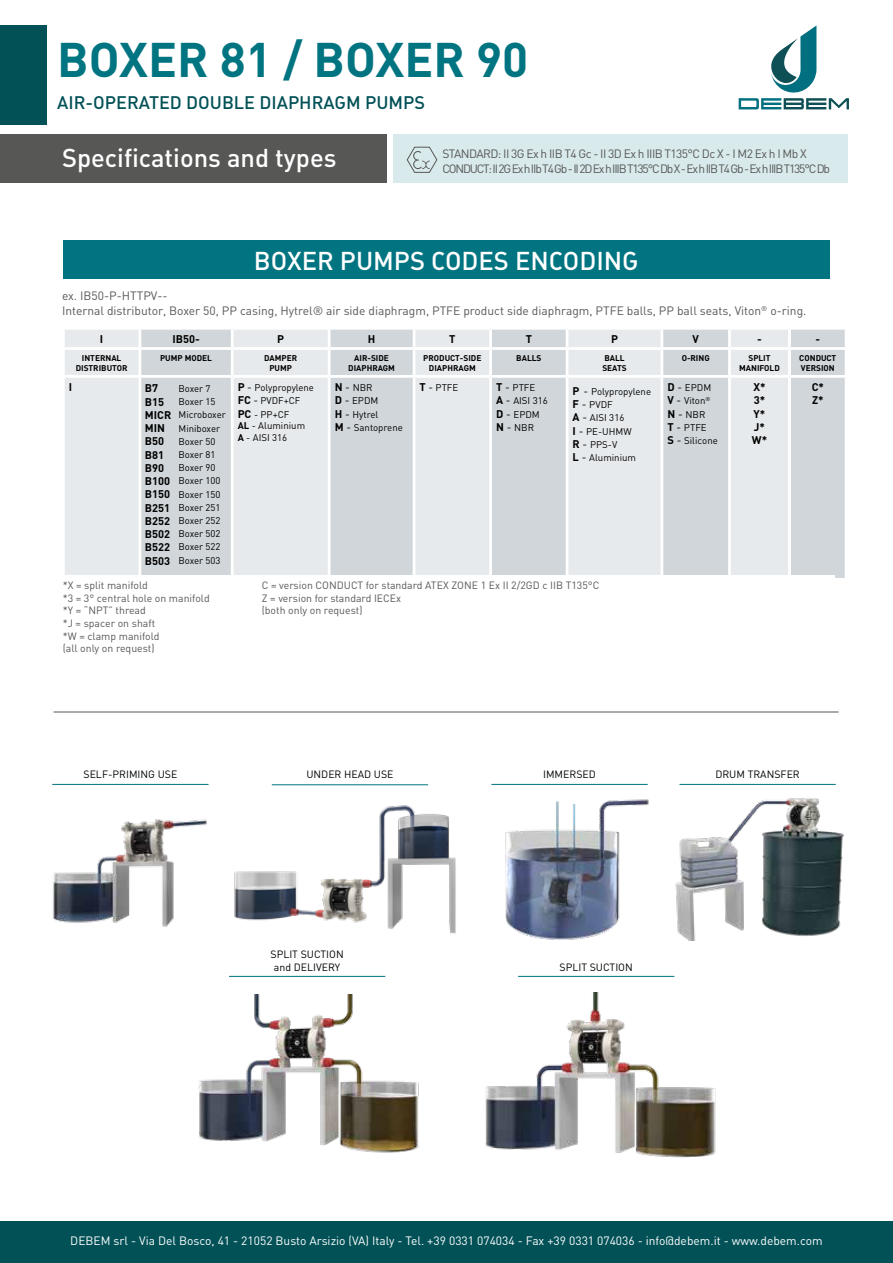
<style>
.page{position:relative;width:893px;height:1263px;background:#fff}
.page>*{position:absolute;margin:0;border:0;box-sizing:border-box;transform-origin:0 0}
.t1{font:700 48px "DIN";color:#007481}
.t2{font:25.5px "DIN Medium Alternate";color:#fff}
.t3{font:18px "DIN Medium Alternate";color:#025157}
.t4{font:12px/14.4px "DIN";color:#575756}
.t5{font:12px/14.4px "DIN";letter-spacing:-.1em;color:#575756}
.t6{font:12px "DIN";color:#fff}
.t7{font:700 11.1px/13.2px "DIN";color:#000}
.t8{font:10.5px/12.6px "DIN";color:#575756}
.t9{font:10.5px/12.6px "DIN";color:#000;text-align:center}
.t10{font:9.6px/13.2px "DIN";color:#000}
.t11{font:700 8.25px/9.9px "DIN";color:#000;text-align:center}
.s1{font-weight:700;font-size:11.1px}
.s2{font-size:11.1px}
.s3{font-weight:700}
</style>
<div class="page">
<div style="left:0;top:25px;width:46px;height:100px;background:#025157"></div>
<div style="left:0;top:134px;width:387px;height:49px;background:#575756"></div>
<div style="left:394px;top:134px;width:454px;height:49px;background:#d9eaec"></div>
<svg style="left:739px;top:25px;width:110px;height:84px"></svg>
<div style="left:0;top:1221px;width:893px;height:42px;background:#025157"></div>
<hr style="left:679px;top:784px;width:157px;height:1px;background:#007481">
<hr style="left:491px;top:784px;width:157px;height:1px;background:#007481">
<hr style="left:52px;top:784px;width:157px;height:1px;background:#007481">
<hr style="left:229px;top:976px;width:156px;height:1px;background:#007481">
<hr style="left:518px;top:976px;width:156px;height:1px;background:#007481">
<hr style="left:272px;top:784px;width:156px;height:1px;background:#007481">
<svg style="left:406px;top:146px;width:32px;height:27px"></svg>
<img style="left:53px;top:819px;width:154px;height:108px">
<img style="left:234px;top:805px;width:222px;height:129px">
<img style="left:505px;top:799px;width:144px;height:141px">
<img style="left:675px;top:798px;width:169px;height:142px">
<div style="left:63px;top:240px;width:767px;height:38px;background:#007481"></div>
<div style="left:65px;top:330px;width:74px;height:245px;background:#e7eaec"></div>
<svg style="left:141px;top:330px;width:704px;height:248px;fill:#d0d6da"></svg>
<hr style="left:329px;top:347px;width:85px;height:3px;background:#fff">
<hr style="left:329px;top:375px;width:85px;height:3px;background:#fff">
<hr style="left:328px;top:330px;width:3px;height:17px;background:#fff">
<hr style="left:232px;top:347px;width:97px;height:3px;background:#fff">
<hr style="left:328px;top:350px;width:3px;height:25px;background:#fff">
<hr style="left:232px;top:375px;width:97px;height:3px;background:#fff">
<hr style="left:328px;top:378px;width:3px;height:200px;background:#fff">
<hr style="left:231px;top:330px;width:3px;height:17px;background:#fff">
<hr style="left:140px;top:347px;width:92px;height:3px;background:#fff">
<hr style="left:231px;top:350px;width:3px;height:25px;background:#fff">
<hr style="left:140px;top:375px;width:92px;height:3px;background:#fff">
<hr style="left:231px;top:378px;width:3px;height:200px;background:#fff">
<hr style="left:62px;top:347px;width:78px;height:3px;background:#fff">
<svg style="left:413px;top:330px;width:2px;height:17px"></svg>
<hr style="left:414px;top:347px;width:77px;height:3px;background:#fff">
<hr style="left:413px;top:350px;width:2px;height:25px;background:#fff">
<hr style="left:414px;top:375px;width:77px;height:3px;background:#fff">
<hr style="left:413px;top:378px;width:2px;height:200px;background:#fff">
<hr style="left:489px;top:330px;width:3px;height:17px;background:#fff">
<hr style="left:491px;top:347px;width:76px;height:3px;background:#fff">
<hr style="left:489px;top:350px;width:3px;height:25px;background:#fff">
<hr style="left:491px;top:375px;width:76px;height:3px;background:#fff">
<hr style="left:489px;top:378px;width:3px;height:200px;background:#fff">
<svg style="left:566px;top:330px;width:2px;height:17px"></svg>
<hr style="left:567px;top:347px;width:95px;height:3px;background:#fff">
<hr style="left:566px;top:350px;width:2px;height:25px;background:#fff">
<hr style="left:567px;top:375px;width:95px;height:3px;background:#fff">
<hr style="left:566px;top:378px;width:2px;height:200px;background:#fff">
<svg style="left:661px;top:330px;width:2px;height:17px"></svg>
<hr style="left:662px;top:347px;width:67px;height:3px;background:#fff">
<hr style="left:661px;top:350px;width:2px;height:25px;background:#fff">
<hr style="left:662px;top:375px;width:67px;height:3px;background:#fff">
<hr style="left:661px;top:378px;width:2px;height:200px;background:#fff">
<hr style="left:728px;top:330px;width:3px;height:17px;background:#fff">
<hr style="left:729px;top:347px;width:60px;height:3px;background:#fff">
<hr style="left:728px;top:350px;width:3px;height:25px;background:#fff">
<hr style="left:729px;top:375px;width:60px;height:3px;background:#fff">
<hr style="left:728px;top:378px;width:3px;height:200px;background:#fff">
<hr style="left:788px;top:330px;width:3px;height:17px;background:#fff">
<hr style="left:789px;top:347px;width:58px;height:3px;background:#fff">
<hr style="left:788px;top:350px;width:3px;height:25px;background:#fff">
<hr style="left:789px;top:375px;width:58px;height:3px;background:#fff">
<hr style="left:788px;top:378px;width:3px;height:200px;background:#fff">
<hr style="left:62px;top:375px;width:78px;height:3px;background:#fff">
<div style="left:58px;top:575px;width:777px;height:10px;background:#fff"></div>
<img style="left:199px;top:994px;width:220px;height:159px">
<img style="left:485px;top:993px;width:231px;height:165px">
<hr style="left:54px;top:712px;width:785px;height:1px;background:#575756">
<h1 class="t1" style="left:57px;top:28px;width:472px">BOXER 81 / BOXER 90</h1>
<h3 class="t3" style="left:57px;top:91px;width:369px">AIR-OPERATED DOUBLE DIAPHRAGM PUMPS</h3>
<h2 class="t2" style="left:62px;top:141px;width:276px">Specifications and types</h2>
<p class="t5" style="left:442px;top:147px;width:389px">STANDARD: II 3G Ex h IIB T4 Gc - II 3D Ex h IIIB T135°C Dc X - I M2 Ex h I Mb X<br>CONDUCT: II2G Ex h IIb T4 Gb - II2D Ex h IIIB T135°C Db X - Ex h IIB T4 Gb - Ex h IIIB T135°C Db</p>
<h2 class="t2" style="left:254px;top:244px;width:386px">BOXER PUMPS CODES ENCODING</h2>
<p class="t4" style="left:62px;top:289px;width:746px">ex. IB50-P-HTTPV--<br>Internal distributor, Boxer 50, PP casing, Hytrel® air side diaphragm, PTFE product side diaphragm, PTFE balls, PP ball seats, Viton<sup>®</sup> o-ring.</p>
<p class="t7" style="left:100px;top:332px;width:5px">I</p>
<p class="t7" style="left:172px;top:332px;width:29px">IB50-</p>
<p class="t7" style="left:277px;top:332px;width:8px">P</p>
<p class="t7" style="left:368px;top:332px;width:9px">H</p>
<p class="t7" style="left:449px;top:332px;width:8px">T</p>
<p class="t7" style="left:526px;top:332px;width:8px">T</p>
<p class="t7" style="left:611px;top:332px;width:8px">P</p>
<p class="t7" style="left:692px;top:332px;width:8px">V</p>
<p class="t7" style="left:757px;top:332px;width:6px">-</p>
<p class="t7" style="left:815px;top:332px;width:6px">-</p>
<p class="t11" style="left:76px;top:353px;width:53px">INTERNAL<br>DISTRIBUTOR</p>
<p class="t11" style="left:160px;top:353px;width:53px">PUMP MODEL</p>
<p class="t11" style="left:264px;top:353px;width:34px">DAMPER<br>PUMP</p>
<p class="t11" style="left:348px;top:353px;width:48px">AIR-SIDE<br>DIAPHRAGM</p>
<p class="t11" style="left:423px;top:353px;width:60px">PRODUCT-SIDE<br>DIAPHRAGM</p>
<p class="t11" style="left:516px;top:353px;width:27px">BALLS</p>
<p class="t11" style="left:602px;top:353px;width:26px;text-align:left">BALL<br>SEATS</p>
<p class="t11" style="left:682px;top:353px;width:30px">O-RING</p>
<p class="t11" style="left:739px;top:353px;width:42px">SPLIT<br>MANIFOLD</p>
<p class="t11" style="left:799px;top:353px;width:39px;text-align:left">CONDUCT<br>VERSION</p>
<p class="t10" style="left:335px;top:381px;width:70px"><span class="s1">N</span> <span class="s2">-</span> NBR<br><span class="s1">D</span> <span class="s2">-</span> EPDM<br><span class="s1">H</span> <span class="s2">-</span> Hytrel<br><span class="s1">M</span> <span class="s2">-</span> Santoprene</p>
<p class="t10" style="left:420px;top:381px;width:40px"><span class="s1">T</span> <span class="s2">-</span> PTFE</p>
<p class="t10" style="left:496px;top:381px;width:53px"><span class="s1">T</span> <span class="s2">-</span> PTFE<br><span class="s1">A</span> <span class="s2">-</span> AISI 316<br><span class="s1">D</span> <span class="s2">-</span> EPDM<br><span class="s1">N</span> <span class="s2">-</span> NBR</p>
<p class="t10" style="left:573px;top:385px;width:80px"><span class="s1">P</span> <span class="s2">-</span> Polypropylene<br><span class="s1">F</span> <span class="s2">-</span> PVDF<br><span class="s1">A</span> <span class="s2">-</span> AISI 316<br><span class="s1">I</span> <span class="s2">-</span> PE-UHMW<br><span class="s1">R</span> <span class="s2">-</span> PPS-V<br><span class="s1">L</span> <span class="s2">-</span> Aluminium</p>
<p class="t10" style="left:667px;top:381px;width:52px"><span class="s1">D</span> <span class="s2">-</span> EPDM<br><span class="s1">V</span> <span class="s2">-</span> Viton<sup>®<br></sup><span class="s1">N</span> <span class="s2">-</span> NBR<br><span class="s1">T</span> <span class="s2">-</span> PTFE<br><span class="s1">S</span> <span class="s2">-</span> Silicone</p>
<p class="t7" style="left:752px;top:380px;width:17px">X*<br>3*<br>Y*<br>J*<br>W*</p>
<p class="t7" style="left:812px;top:380px;width:14px">C*<br>Z*</p>
<p class="t7" style="left:69px;top:380px;width:5px">I</p>
<p class="t10" style="left:238px;top:381px;width:78px"><span class="s1">P</span> <span class="s2">-</span> Polypropylene<br><span class="s1">FC</span> <span class="s2">-</span> PVDF+CF<br><span class="s1">PC</span> - PP+CF</p>
<p class="t10" style="left:238px;top:420px;width:69px;line-height:11.6px"><span class="s3">AL</span> - Aluminium<br><span class="s3">A</span> - AISI 316</p>
<p class="t7" style="left:145px;top:381px;width:28px">B7<br>B15<br>MICR<br>MIN<br>B50<br>B81<br>B90<br>B100<br>B150<br>B251<br>B252<br>B502<br>B522<br>B503</p>
<p class="t10" style="left:179px;top:382px;width:49px">Boxer 7<br>Boxer 15<br>Microboxer<br>Miniboxer<br>Boxer 50<br>Boxer 81<br>Boxer 90<br>Boxer 100<br>Boxer 150<br>Boxer 251<br>Boxer 252<br>Boxer 502<br>Boxer 522<br>Boxer 503</p>
<p class="t8" style="left:63px;top:579px;width:149px">*X = split manifold<br>*3 = 3° central hole on manifold *Y = “NPT” thread<br>*J = spacer on shaft<br>*W = clamp manifold<br>(all only on request)</p>
<p class="t8" style="left:262px;top:579px;width:339px">C = version CONDUCT for standard ATEX ZONE 1 Ex II 2/2GD c IIB T135°C<br>Z = version for standard IECEx<br>(both only on request)</p>
<p class="t9" style="left:84px;top:768px;width:95px">SELF-PRIMING USE</p>
<p class="t9" style="left:306px;top:768px;width:89px">UNDER HEAD USE</p>
<p class="t9" style="left:543px;top:768px;width:54px">IMMERSED</p>
<p class="t9" style="left:715px;top:768px;width:86px">DRUM TRANSFER</p>
<p class="t9" style="left:271px;top:948px;width:75px">SPLIT SUCTION and DELIVERY</p>
<p class="t9" style="left:560px;top:961px;width:75px">SPLIT SUCTION</p>
<p class="t6" style="left:70px;top:1233px;width:754px">DEBEM srl - Via Del Bosco, 41 - 21052 Busto Arsizio (VA) Italy - Tel. +39 0331 074034 - Fax +39 0331 074036 - info@debem.it - www.debem.com</p>
</div>
